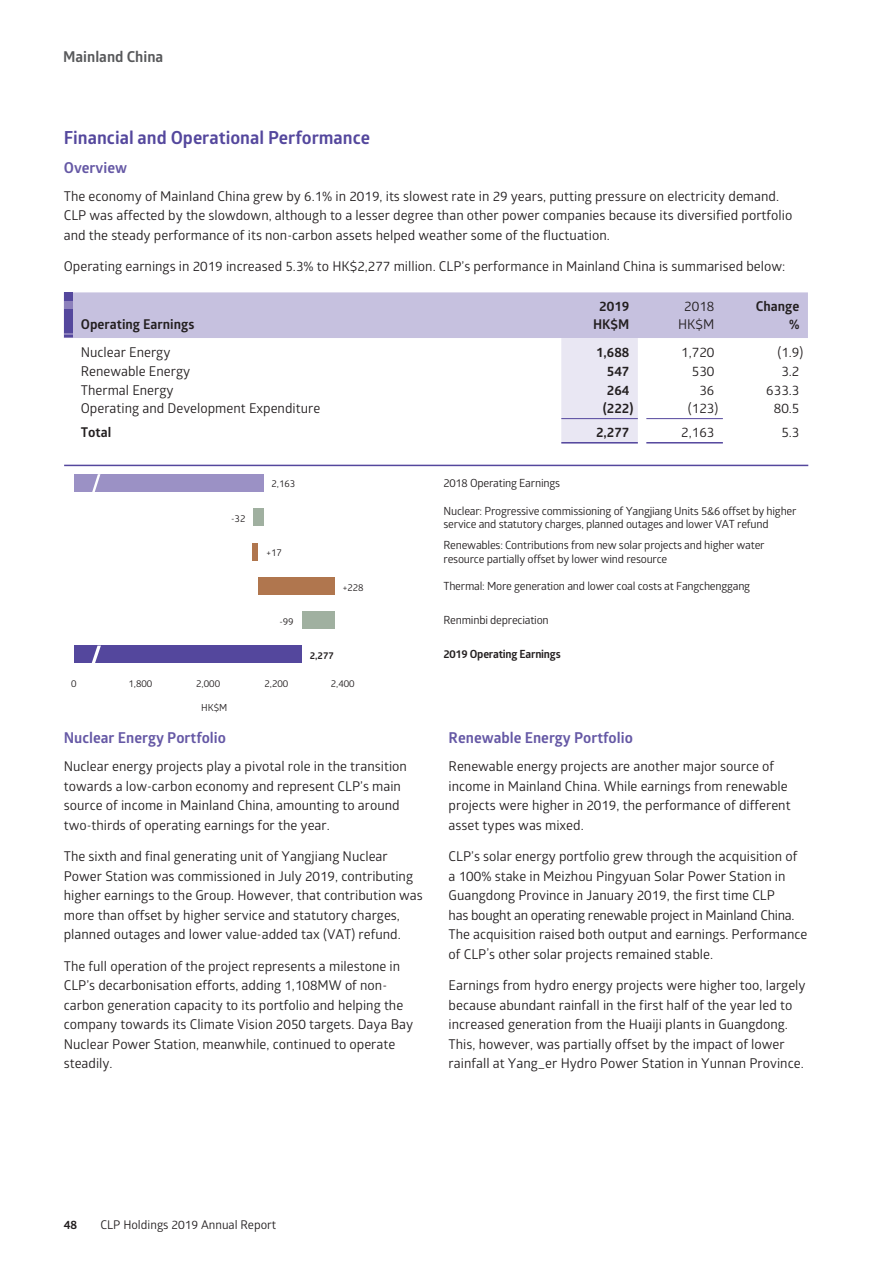
<style>
.page{position:relative;width:893px;height:1263px;background:#fff}
.page>*{position:absolute;margin:0;border:0;box-sizing:border-box;transform-origin:0 0}
.t1{font:700 18px "Glober";color:#54479d}
.t2{font:700 15px "Glober";color:#6558a5}
.t3{font:700 15px "Glober";color:#57585a}
.t4{font:13.5px/19.5px "Glober";color:#231f20}
.t5{font:700 13.5px/18.8px "Glober";color:#231f20;text-align:center}
.t6{font:12px "Glober";color:#231f20}
.t7{font:700 12px "Glober";color:#231f20}
.t8{font:11.25px/13.5px "Glober";letter-spacing:-.02em;color:#231f20}
.t9{font:700 11.25px "Glober";letter-spacing:-.02em;color:#231f20}
.t10{font:9.75px "Glober";color:#231f20}
.t11{font:700 9.75px "Glober";color:#231f20}
</style>
<div class="page">
<svg style="left:64px;top:292px;width:744px;height:150px"></svg>
<hr style="left:561px;top:418px;width:77px;height:1px;background:#54479d">
<hr style="left:646px;top:418px;width:77px;height:1px;background:#54479d">
<hr style="left:561px;top:442px;width:77px;height:1px;background:#54479d">
<hr style="left:646px;top:442px;width:77px;height:1px;background:#54479d">
<div style="left:74px;top:475px;width:190px;height:17px;background:#9b91c5"></div>
<div style="left:253px;top:543px;width:5px;height:17px;background:#b0764e"></div>
<div style="left:253px;top:509px;width:10px;height:17px;background:#a0b0a0"></div>
<svg style="left:92px;top:474px;width:8px;height:18px"></svg>
<hr style="left:64px;top:465px;width:744px;height:1px;background:#54479d">
<div style="left:302px;top:612px;width:33px;height:17px;background:#a0b0a0"></div>
<div style="left:258px;top:578px;width:77px;height:17px;background:#b0764e"></div>
<div style="left:74px;top:646px;width:227px;height:17px;background:#54479d"></div>
<svg style="left:92px;top:646px;width:9px;height:17px"></svg>
<p class="t3" style="left:63px;top:46px;width:102px">Mainland China</p>
<h1 class="t1" style="left:64px;top:125px;width:308px">Financial and Operational Performance</h1>
<p class="t2" style="left:64px;top:157px;width:65px">Overview</p>
<p class="t4" style="left:64px;top:186px;width:730px">The economy of Mainland China grew by 6.1% in 2019, its slowest rate in 29 years, putting pressure on electricity demand.<br>CLP was affected by the slowdown, although to a lesser degree than other power companies because its diversified portfolio and the steady performance of its non-carbon assets helped weather some of the fluctuation.</p>
<p class="t4" style="left:64px;top:256px;width:723px">Operating earnings in 2019 increased 5.3% to HK$2,277 million. CLP’s performance in Mainland China is summarised below:</p>
<p class="t5" style="left:81px;top:315px;width:115px">Operating Earnings</p>
<p class="t5" style="left:593px;top:296px;width:38px">2019<br>HK$M</p>
<p class="t4" style="left:678px;top:296px;width:38px;line-height:18.8px;text-align:center">2018<br>HK$M</p>
<p class="t5" style="left:756px;top:296px;width:45px;text-align:right">Change %</p>
<p class="t4" style="left:81px;top:342px;width:91px">Nuclear Energy</p>
<p class="t5" style="left:596px;top:343px;width:35px">1,688</p>
<p class="t4" style="left:681px;top:342px;width:35px">1,720</p>
<p class="t4" style="left:777px;top:342px;width:27px">(1.9)</p>
<p class="t4" style="left:81px;top:361px;width:111px">Renewable Energy</p>
<p class="t5" style="left:607px;top:361px;width:24px">547</p>
<p class="t4" style="left:692px;top:361px;width:24px">530</p>
<p class="t4" style="left:781px;top:361px;width:20px">3.2</p>
<p class="t4" style="left:81px;top:380px;width:94px">Thermal Energy</p>
<p class="t5" style="left:607px;top:380px;width:24px">264</p>
<p class="t4" style="left:699px;top:380px;width:17px">36</p>
<p class="t4" style="left:766px;top:380px;width:35px">633.3</p>
<p class="t4" style="left:81px;top:398px;width:241px">Operating and Development Expenditure</p>
<p class="t5" style="left:603px;top:399px;width:32px">(222)</p>
<p class="t4" style="left:688px;top:398px;width:32px">(123)</p>
<p class="t4" style="left:774px;top:398px;width:27px">80.5</p>
<p class="t5" style="left:81px;top:423px;width:32px">Total</p>
<p class="t5" style="left:596px;top:423px;width:35px">2,277</p>
<p class="t4" style="left:681px;top:422px;width:35px">2,163</p>
<p class="t4" style="left:781px;top:422px;width:20px">5.3</p>
<p class="t10" style="left:231px;top:511px;width:16px">-32</p>
<p class="t10" style="left:271px;top:477px;width:25px">2,163</p>
<p class="t10" style="left:267px;top:546px;width:17px">+17</p>
<p class="t10" style="left:279px;top:614px;width:16px">-99</p>
<p class="t10" style="left:343px;top:580px;width:22px">+228</p>
<p class="t11" style="left:310px;top:648px;width:26px">2,277</p>
<p class="t10" style="left:71px;top:677px;width:7px">0</p>
<p class="t10" style="left:128px;top:677px;width:25px">1,800</p>
<p class="t10" style="left:196px;top:677px;width:25px">2,000</p>
<p class="t10" style="left:264px;top:677px;width:25px">2,200</p>
<p class="t10" style="left:331px;top:677px;width:25px">2,400</p>
<p class="t10" style="left:201px;top:700px;width:28px">HK$M</p>
<p class="t2" style="left:64px;top:727px;width:164px">Nuclear Energy Portfolio</p>
<p class="t4" style="left:64px;top:756px;width:345px">Nuclear energy projects play a pivotal role in the transition towards a low-carbon economy and represent CLP’s main source of income in Mainland China, amounting to around two-thirds of operating earnings for the year.</p>
<p class="t4" style="left:64px;top:846px;width:361px">The sixth and final generating unit of Yangjiang Nuclear Power Station was commissioned in July 2019, contributing higher earnings to the Group. However, that contribution was more than offset by higher service and statutory charges, planned outages and lower value-added tax (VAT) refund.</p>
<p class="t4" style="left:64px;top:955px;width:351px">The full operation of the project represents a milestone in CLP’s decarbonisation efforts, adding 1,108MW of non&shy;carbon generation capacity to its portfolio and helping the company towards its Climate Vision 2050 targets. Daya Bay Nuclear Power Station, meanwhile, continued to operate steadily.</p>
<p class="t8" style="left:443px;top:476px;width:118px">2018 Operating Earnings</p>
<p class="t8" style="left:443px;top:504px;width:355px">Nuclear: Progressive commissioning of Yangjiang Units 5&amp;6 offset by higher service and statutory charges, planned outages and lower VAT refund</p>
<p class="t8" style="left:443px;top:538px;width:323px">Renewables: Contributions from new solar projects and higher water resource partially offset by lower wind resource</p>
<p class="t8" style="left:443px;top:579px;width:308px">Thermal: More generation and lower coal costs at Fangchenggang</p>
<p class="t8" style="left:443px;top:613px;width:107px">Renminbi depreciation</p>
<p class="t9" style="left:443px;top:646px;width:119px">2019 Operating Earnings</p>
<p class="t2" style="left:449px;top:727px;width:186px">Renewable Energy Portfolio</p>
<p class="t4" style="left:449px;top:756px;width:344px">Renewable energy projects are another major source of income in Mainland China. While earnings from renewable projects were higher in 2019, the performance of different asset types was mixed.</p>
<p class="t4" style="left:449px;top:846px;width:360px">CLP’s solar energy portfolio grew through the acquisition of a 100% stake in Meizhou Pingyuan Solar Power Station in Guangdong Province in January 2019, the first time CLP<br>has bought an operating renewable project in Mainland China.<br>The acquisition raised both output and earnings. Performance of CLP’s other solar projects remained stable.</p>
<p class="t4" style="left:449px;top:975px;width:358px">Earnings from hydro energy projects were higher too, largely because abundant rainfall in the first half of the year led to increased generation from the Huaiji plants in Guangdong.<br>This, however, was partially offset by the impact of lower rainfall at Yang_er Hydro Power Station in Yunnan Province.</p>
<p class="t7" style="left:64px;top:1217px;width:15px">48</p>
<p class="t6" style="left:100px;top:1217px;width:177px">CLP Holdings 2019 Annual Report</p>
</div>
